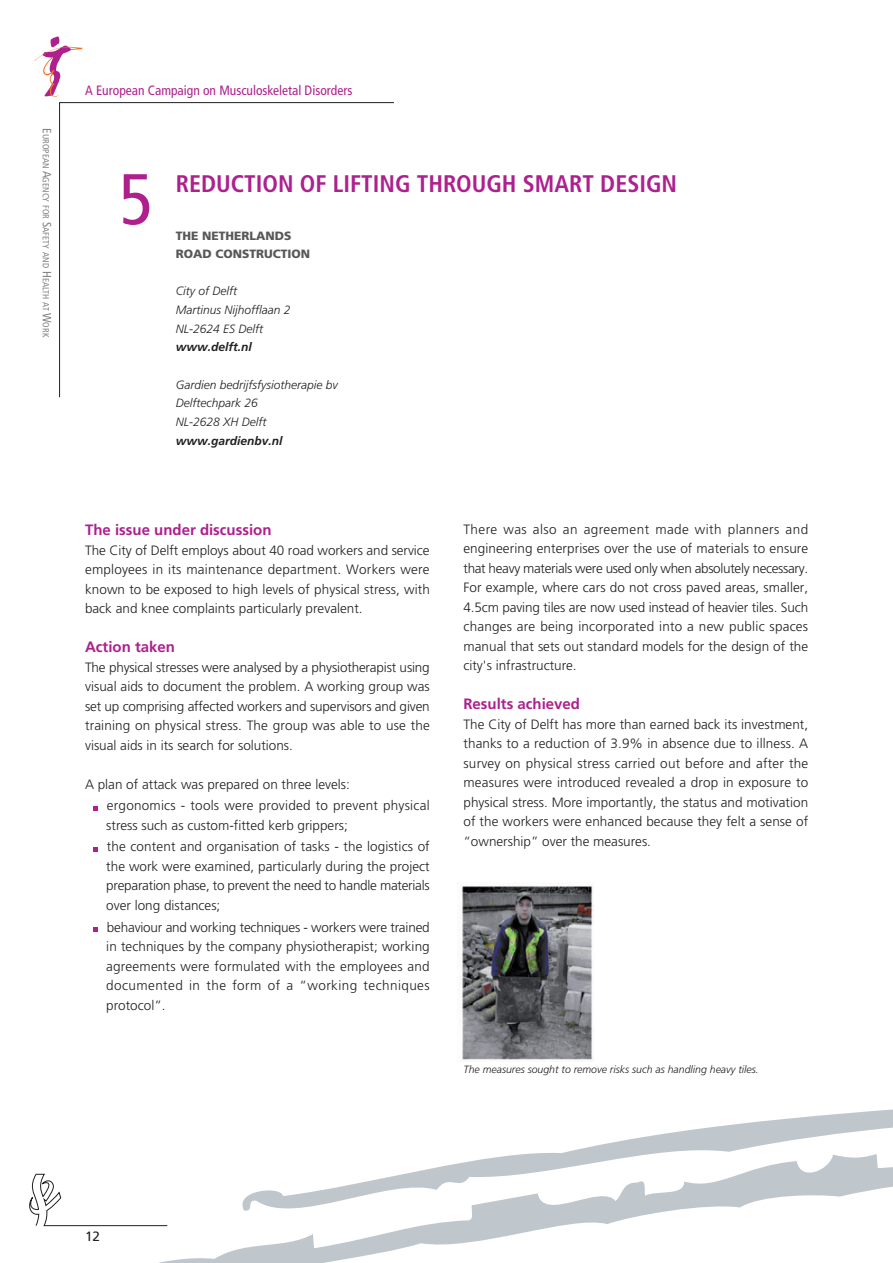
<style>
.page{position:relative;width:893px;height:1263px;background:#fff}
.page>*{position:absolute;margin:0;border:0;box-sizing:border-box;transform-origin:0 0}
.t1{font:condensed 72px "Frutiger";color:#ad208e}
.t2{font:700 condensed 24px "Frutiger";color:#ad208e}
.t3{font:700 15px "Frutiger";color:#ad208e}
.t4{font:300 13.5px/19.5px "Frutiger";color:#231f20;text-align:justify}
.t5{font:condensed 13.5px "Frutiger";color:#ad208e}
.t6{font:13.5px "Frutiger";color:#231f20}
.t7{font:italic 300 12px/18.6px "Frutiger";color:#231f20}
.t8{font:900 12px/18px "Frutiger";color:#57585a}
.t9{font:italic 700 12px "Frutiger";color:#231f20}
.t10{font:italic 300 10.5px "Frutiger";color:#231f20}
.t11{font:condensed 9px "Frutiger";color:#808285}
.s1{font-size:12px}
</style>
<div class="page">
<svg style="left:158px;top:1061px;width:735px;height:202px"></svg>
<svg style="left:29px;top:1173px;width:139px;height:54px"></svg>
<svg style="left:94px;top:806px;width:4px;height:4px"></svg>
<svg style="left:94px;top:847px;width:4px;height:4px"></svg>
<svg style="left:94px;top:927px;width:4px;height:4px"></svg>
<svg style="left:59px;top:102px;width:335px;height:296px"></svg>
<svg style="left:32px;top:36px;width:50px;height:61px"></svg>
<img style="left:457px;top:883px;width:137px;height:178px">
<p class="t11" style="left:50px;top:128px;width:211px;rotate:90deg"><span class="s1">E</span>UROPEAN <span class="s1">A</span>GENCY FOR <span class="s1">S</span>AFETY AND <span class="s1">H</span>EALTH AT <span class="s1">W</span>ORK</p>
<p class="t5" style="left:85px;top:85px;width:269px">A European Campaign on Musculoskeletal Disorders</p>
<h1 class="t1" style="left:119px;top:170px;width:36px">5</h1>
<h2 class="t2" style="left:176px;top:174px;width:503px">REDUCTION OF LIFTING THROUGH SMART DESIGN</h2>
<p class="t8" style="left:176px;top:228px;width:136px">THE NETHERLANDS<br>ROAD CONSTRUCTION</p>
<p class="t7" style="left:176px;top:283px;width:116px">City of Delft<br>Martinus Nijhofflaan 2<br>NL-2624 ES Delft</p>
<p class="t9" style="left:176px;top:342px;width:77px">www.delft.nl</p>
<p class="t7" style="left:176px;top:376px;width:163px">Gardien bedrijfsfysiotherapie bv<br>Delftechpark 26<br>NL-2628 XH Delft</p>
<p class="t9" style="left:176px;top:436px;width:108px">www.gardienbv.nl</p>
<p class="t3" style="left:85px;top:524px;width:188px">The issue under discussion</p>
<p class="t4" style="left:85px;top:541px;width:346px">The City of Delft employs about 40 road workers and service employees in its maintenance department. Workers were known to be exposed to high levels of physical stress, with back and knee complaints particularly prevalent.</p>
<p class="t3" style="left:85px;top:641px;width:91px">Action taken</p>
<p class="t4" style="left:85px;top:658px;width:346px">The physical stresses were analysed by a physiotherapist using visual aids to document the problem. A working group was set up comprising affected workers and supervisors and given training on physical stress. The group was able to use the visual aids in its search for solutions.</p>
<p class="t4" style="left:107px;top:774px;width:324px;line-height:21.6px;text-indent:-22px">A plan of attack was prepared on three levels:<br>ergonomics - tools were provided to prevent physical</p>
<p class="t4" style="left:106px;top:815px;width:325px;line-height:21.6px">stress such as custom-fitted kerb grippers;<br>the content and organisation of tasks - the logistics of</p>
<p class="t4" style="left:106px;top:857px;width:325px">the work were examined, particularly during the project preparation phase, to prevent the need to handle materials over long distances;</p>
<p class="t4" style="left:106px;top:918px;width:325px">behaviour and working techniques - workers were trained in techniques by the company physiotherapist; working agreements were formulated with the employees and documented in the form of a “working techniques protocol”.</p>
<p class="t4" style="left:463px;top:520px;width:346px">There was also an agreement made with planners and engineering enterprises over the use of materials to ensure that heavy materials were used only when absolutely necessary.<br>For example, where cars do not cross paved areas, smaller, 4.5cm paving tiles are now used instead of heavier tiles. Such changes are being incorporated into a new public spaces manual that sets out standard models for the design of the city's infrastructure.</p>
<p class="t3" style="left:463px;top:698px;width:118px">Results achieved</p>
<p class="t4" style="left:463px;top:715px;width:346px">The City of Delft has more than earned back its investment, thanks to a reduction of 3.9% in absence due to illness. A survey on physical stress carried out before and after the measures were introduced revealed a drop in exposure to physical stress. More importantly, the status and motivation of the workers were enhanced because they felt a sense of “ownership” over the measures.</p>
<p class="t10" style="left:463px;top:1065px;width:297px">The measures sought to remove risks such as handling heavy tiles.</p>
<p class="t6" style="left:85px;top:1231px;width:17px">12</p>
</div>
